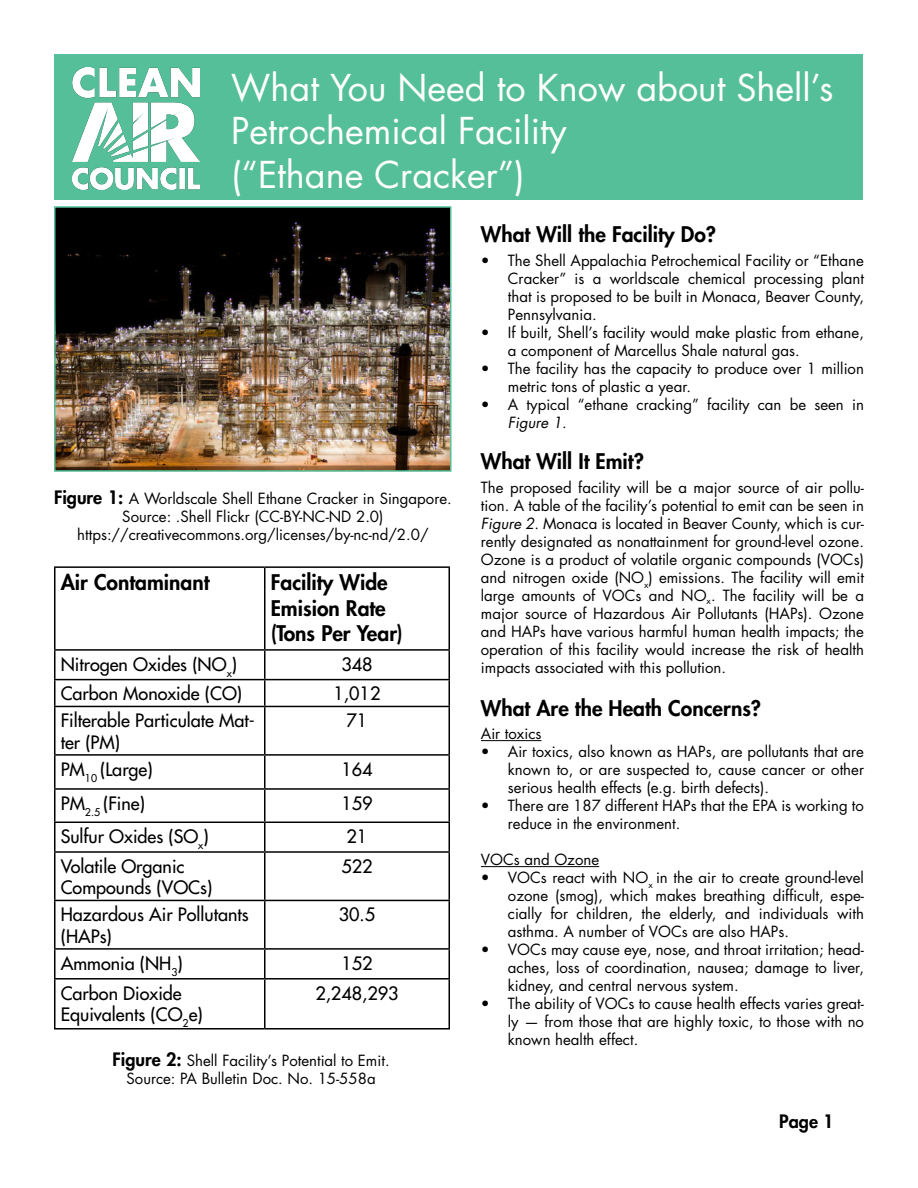
<style>
.page{position:relative;width:918px;height:1188px;background:#fff}
.page>*{position:absolute;margin:0;border:0;box-sizing:border-box;transform-origin:0 0}
.t1{font:36px/43.2px "Futura Std";color:#fff}
.t2{font:800 21px/25.2px "Futura Std";color:#000}
.t3{font:500 18px/21.6px "Futura Std";color:#000}
.t4{font:800 18px "Futura Std";color:#000}
.t5{font:15px/18px "Futura Std";color:#000;text-align:justify}
.s1{font-style:italic}
.s2{font-weight:800;font-size:18px}
</style>
<div class="page">
<div style="left:55px;top:54px;width:808px;height:146px;background:#55bf99"></div>
<img style="left:73px;top:68px;width:127px;height:121px">
<hr style="left:481px;top:740px;width:61px;height:1px;background:#000">
<hr style="left:481px;top:866px;width:118px;height:1px;background:#000">
<img style="left:57px;top:209px;width:392px;height:260px">
<div style="left:54px;top:206px;width:398px;height:266px;border:2px solid #55bf99"></div>
<hr style="left:54px;top:566px;width:211px;height:2px;background:#000">
<hr style="left:54px;top:568px;width:2px;height:81px;background:#000">
<hr style="left:265px;top:566px;width:185px;height:2px;background:#000">
<hr style="left:264px;top:568px;width:2px;height:81px;background:#000">
<hr style="left:448px;top:568px;width:2px;height:81px;background:#000">
<hr style="left:54px;top:649px;width:211px;height:2px;background:#000">
<hr style="left:54px;top:651px;width:2px;height:28px;background:#000">
<hr style="left:265px;top:649px;width:185px;height:2px;background:#000">
<hr style="left:264px;top:651px;width:2px;height:28px;background:#000">
<hr style="left:448px;top:651px;width:2px;height:28px;background:#000">
<hr style="left:54px;top:679px;width:211px;height:1px;background:#000">
<hr style="left:54px;top:680px;width:2px;height:26px;background:#000">
<hr style="left:265px;top:679px;width:185px;height:1px;background:#000">
<hr style="left:264px;top:680px;width:2px;height:26px;background:#000">
<hr style="left:448px;top:680px;width:2px;height:26px;background:#000">
<hr style="left:54px;top:706px;width:211px;height:1px;background:#000">
<hr style="left:54px;top:707px;width:2px;height:47px;background:#000">
<hr style="left:265px;top:706px;width:185px;height:1px;background:#000">
<hr style="left:264px;top:707px;width:2px;height:47px;background:#000">
<hr style="left:448px;top:707px;width:2px;height:47px;background:#000">
<hr style="left:54px;top:754px;width:211px;height:2px;background:#000">
<hr style="left:54px;top:756px;width:2px;height:32px;background:#000">
<hr style="left:265px;top:754px;width:185px;height:2px;background:#000">
<hr style="left:264px;top:756px;width:2px;height:32px;background:#000">
<hr style="left:448px;top:756px;width:2px;height:32px;background:#000">
<hr style="left:54px;top:788px;width:211px;height:2px;background:#000">
<hr style="left:54px;top:790px;width:2px;height:32px;background:#000">
<hr style="left:265px;top:788px;width:185px;height:2px;background:#000">
<hr style="left:264px;top:790px;width:2px;height:32px;background:#000">
<hr style="left:448px;top:790px;width:2px;height:32px;background:#000">
<hr style="left:54px;top:822px;width:211px;height:1px;background:#000">
<hr style="left:54px;top:823px;width:2px;height:28px;background:#000">
<hr style="left:265px;top:822px;width:185px;height:1px;background:#000">
<hr style="left:264px;top:823px;width:2px;height:28px;background:#000">
<hr style="left:448px;top:823px;width:2px;height:28px;background:#000">
<hr style="left:54px;top:851px;width:211px;height:2px;background:#000">
<hr style="left:54px;top:853px;width:2px;height:47px;background:#000">
<hr style="left:265px;top:851px;width:185px;height:2px;background:#000">
<hr style="left:264px;top:853px;width:2px;height:47px;background:#000">
<hr style="left:448px;top:853px;width:2px;height:47px;background:#000">
<hr style="left:54px;top:900px;width:211px;height:1px;background:#000">
<hr style="left:54px;top:901px;width:2px;height:47px;background:#000">
<hr style="left:265px;top:900px;width:185px;height:1px;background:#000">
<hr style="left:264px;top:901px;width:2px;height:47px;background:#000">
<hr style="left:448px;top:901px;width:2px;height:47px;background:#000">
<hr style="left:54px;top:948px;width:211px;height:2px;background:#000">
<hr style="left:54px;top:950px;width:2px;height:28px;background:#000">
<hr style="left:265px;top:948px;width:185px;height:2px;background:#000">
<hr style="left:264px;top:950px;width:2px;height:28px;background:#000">
<hr style="left:448px;top:950px;width:2px;height:28px;background:#000">
<hr style="left:54px;top:978px;width:211px;height:2px;background:#000">
<hr style="left:54px;top:980px;width:2px;height:48px;background:#000">
<hr style="left:265px;top:978px;width:185px;height:2px;background:#000">
<hr style="left:264px;top:980px;width:2px;height:48px;background:#000">
<hr style="left:448px;top:980px;width:2px;height:48px;background:#000">
<hr style="left:54px;top:1028px;width:211px;height:2px;background:#000">
<hr style="left:265px;top:1028px;width:185px;height:2px;background:#000">
<h1 class="t1" style="left:231px;top:67px;width:604px">What You Need to Know about Shell’s<br>Petrochemical Facility<br>(“Ethane Cracker”)</h1>
<h2 class="t2" style="left:481px;top:222px;width:237px">What Will the Facility Do?</h2>
<p class="t5" style="left:508px;top:251px;width:358px;text-indent:-27px">• The Shell Appalachia Petrochemical Facility or “Ethane Cracker” is a worldscale chemical processing plant that is proposed to be built in Monaca, Beaver County, Pennsylvania.</p>
<p class="t5" style="left:508px;top:323px;width:358px;text-indent:-27px">• If built, Shell’s facility would make plastic from ethane, a component of Marcellus Shale natural gas.</p>
<p class="t5" style="left:508px;top:359px;width:358px;text-indent:-27px">• The facility has the capacity to produce over 1 million metric tons of plastic a year.</p>
<p class="t5" style="left:508px;top:395px;width:358px;text-indent:-27px">• A typical “ethane cracking” facility can be seen in<br><span class="s1">Figure 1</span>.</p>
<h2 class="t2" style="left:481px;top:449px;width:165px">What Will It Emit?</h2>
<p class="t5" style="left:481px;top:478px;width:385px">The proposed facility will be a major source of air pollu&shy;tion. A table of the facility’s potential to emit can be seen in <span class="s1">Figure 2</span>. Monaca is located in Beaver County, which is cur&shy;rently designated as nonattainment for ground-level ozone.<br>Ozone is a product of volatile organic compounds (VOCs) and nitrogen oxide (NO<sub>x</sub>) emissions. The facility will emit large amounts of VOCs and NO<sub>x</sub>. The facility will be a major source of Hazardous Air Pollutants (HAPs). Ozone and HAPs have various harmful human health impacts; the operation of this facility would increase the risk of health impacts associated with this pollution.</p>
<h2 class="t2" style="left:481px;top:695px;width:282px">What Are the Heath Concerns?</h2>
<p class="t5" style="left:481px;top:725px;width:62px">Air toxics</p>
<p class="t5" style="left:508px;top:743px;width:358px;text-indent:-27px">• Air toxics, also known as HAPs, are pollutants that are known to, or are suspected to, cause cancer or other serious health effects (e.g. birth defects).</p>
<p class="t5" style="left:508px;top:797px;width:358px;text-indent:-27px">• There are 187 different HAPs that the EPA is working to reduce in the environment.</p>
<p class="t5" style="left:481px;top:851px;width:120px">VOCs and Ozone</p>
<p class="t5" style="left:508px;top:869px;width:358px;text-indent:-27px">• VOCs react with NO<sub>x</sub> in the air to create ground-level ozone (smog), which makes breathing difficult, espe&shy;cially for children, the elderly, and individuals with asthma. A number of VOCs are also HAPs.</p>
<p class="t5" style="left:508px;top:941px;width:358px;text-indent:-27px">• VOCs may cause eye, nose, and throat irritation; head&shy;aches, loss of coordination, nausea; damage to liver, kidney, and central nervous system.</p>
<p class="t5" style="left:508px;top:995px;width:358px;text-indent:-27px">• The ability of VOCs to cause health effects varies great&shy;ly — from those that are highly toxic, to those with no known health effect.</p>
<p class="t5" style="left:54px;top:490px;width:399px;text-align:center"><span class="s2">Figure 1:</span> A Worldscale Shell Ethane Cracker in Singapore.<br>Source: .Shell Flickr (CC-BY-NC-ND 2.0) https://creativecommons.org/licenses/by-nc-nd/2.0/</p>
<h2 class="t2" style="left:61px;top:570px;width:150px">Air Contaminant</h2>
<h2 class="t2" style="left:271px;top:570px;width:133px">Facility Wide<br>Emision Rate (Tons Per Year)</h2>
<p class="t3" style="left:61px;top:653px;width:178px">Nitrogen Oxides (NO<sub>x</sub>)</p>
<p class="t3" style="left:341px;top:653px;width:33px">348</p>
<p class="t3" style="left:61px;top:683px;width:183px">Carbon Monoxide (CO)</p>
<p class="t3" style="left:334px;top:683px;width:48px">1,012</p>
<p class="t3" style="left:61px;top:710px;width:196px">Filterable Particulate Mat&shy;ter (PM)</p>
<p class="t3" style="left:347px;top:710px;width:22px">71</p>
<p class="t3" style="left:61px;top:758px;width:93px">PM<sub>10</sub> (Large)</p>
<p class="t3" style="left:341px;top:758px;width:33px">164</p>
<p class="t3" style="left:61px;top:792px;width:86px">PM<sub>2.5</sub> (Fine)</p>
<p class="t3" style="left:341px;top:792px;width:33px">159</p>
<p class="t3" style="left:61px;top:826px;width:149px">Sulfur Oxides (SO<sub>x</sub>)</p>
<p class="t3" style="left:347px;top:826px;width:22px">21</p>
<p class="t3" style="left:61px;top:856px;width:153px">Volatile Organic<br>Compounds (VOCs)</p>
<p class="t3" style="left:341px;top:856px;width:33px">522</p>
<p class="t3" style="left:61px;top:904px;width:190px">Hazardous Air Pollutants (HAPs)</p>
<p class="t3" style="left:339px;top:904px;width:38px">30.5</p>
<p class="t3" style="left:61px;top:952px;width:124px">Ammonia (NH<sub>3</sub>)</p>
<p class="t3" style="left:341px;top:952px;width:33px">152</p>
<p class="t3" style="left:61px;top:982px;width:143px">Carbon Dioxide<br>Equivalents (CO<sub>2</sub>e)</p>
<p class="t3" style="left:315px;top:982px;width:85px">2,248,293</p>
<p class="t5" style="left:113px;top:1052px;width:279px;text-align:center"><span class="s2">Figure 2:</span> Shell Facility’s Potential to Emit.<br>Source: PA Bulletin Doc. No. 15-558a</p>
<p class="t4" style="left:779px;top:1110px;width:56px">Page 1</p>
</div>
